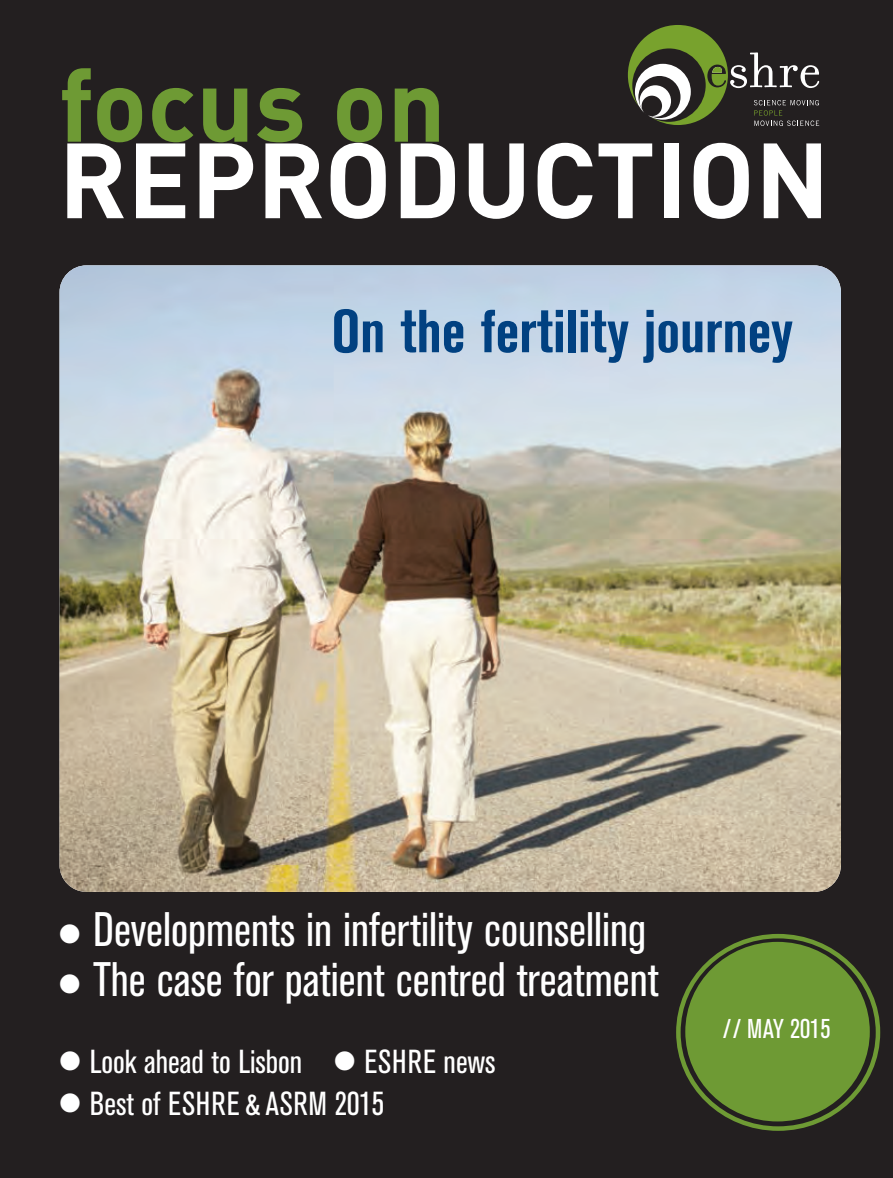
<style>
.page{position:relative;width:893px;height:1178px;background:#231f20}
.page>*{position:absolute;margin:0;border:0;box-sizing:border-box;transform-origin:0 0}
.t1{font:700 105px "DINOT";color:#fff}
.t2{font:700 102px "DINOT";color:#6e9a34}
.t3{font:700 condensed 60px "Akzidenz Grotesk BQ";color:#014181}
.t4{font:condensed 48px "Akzidenz Grotesk BQ";color:#fff}
.t5{font:condensed 33px "Akzidenz Grotesk BQ";color:#fff}
.t6{font:condensed 27px "Akzidenz Grotesk BQ";color:#fff}
</style>
<div class="page">
<svg style="left:676px;top:934px;width:204px;height:197px"></svg>
<svg style="left:628px;top:25px;width:191px;height:101px"></svg>
<img style="left:60px;top:265px;width:781px;height:627px">
<h2 class="t2" style="left:59px;top:69px;width:389px">focus on</h2>
<h1 class="t1" style="left:59px;top:143px;width:773px">REPRODUCTION</h1>
<p class="t3" style="left:331px;top:310px;width:463px">On the fertility journey</p>
<p class="t4" style="left:58px;top:912px;width:590px">● Developments in infertility counselling</p>
<p class="t4" style="left:58px;top:962px;width:603px">● The case for patient centred treatment</p>
<p class="t5" style="left:58px;top:1049px;width:439px">● Look ahead to Lisbon ● ESHRE news</p>
<p class="t5" style="left:58px;top:1092px;width:328px">● Best of ESHRE &amp; ASRM 2015</p>
<p class="t6" style="left:723px;top:1018px;width:109px">// MAY 2015</p>
</div>
